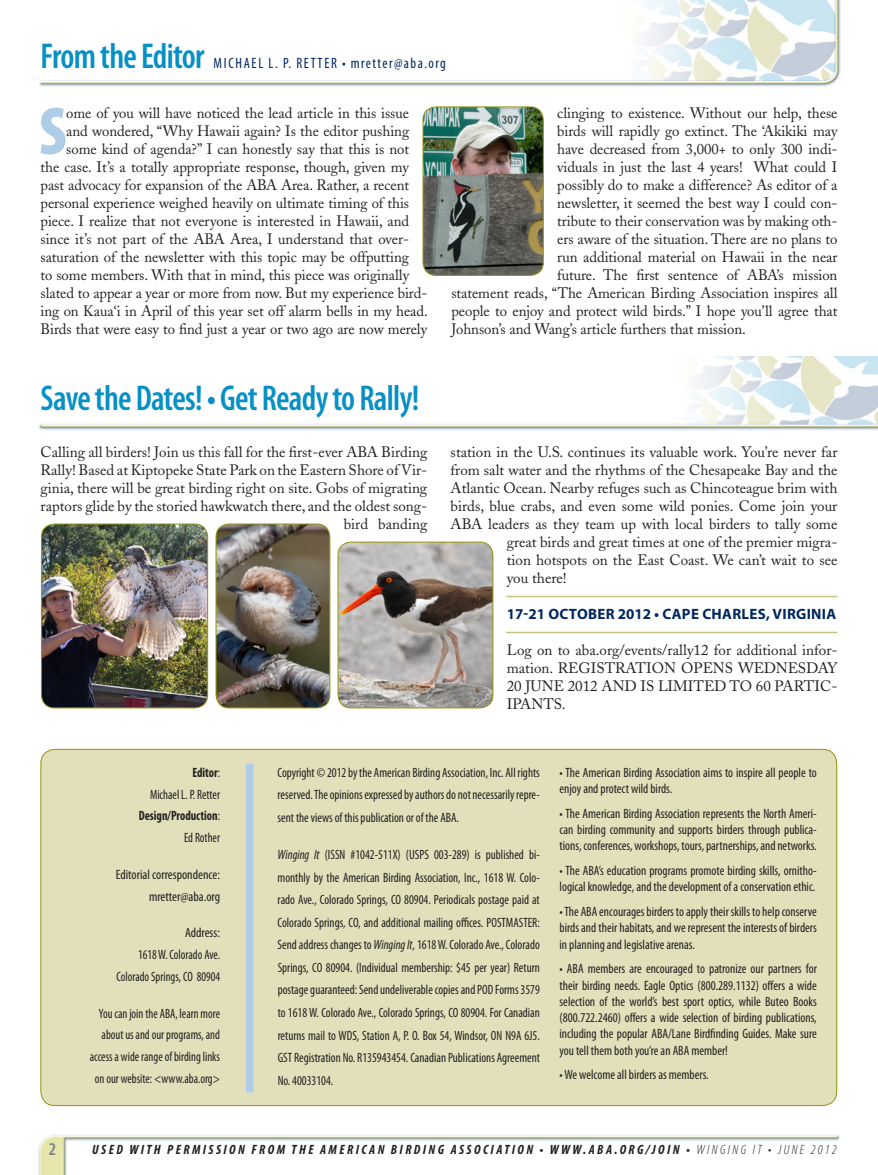
<style>
.page{position:relative;width:878px;height:1175px;background:#fff}
.page>*{position:absolute;margin:0;border:0;box-sizing:border-box;transform-origin:0 0}
.t1{font:900 condensed 68.4px "Myriad Pro";color:#b0cde7}
.t2{font:600 condensed 36px "Myriad Pro";letter-spacing:-.02em;color:#0790c6;scale:.95 1}
.t3{font:600 condensed 18px "Myriad Pro";color:#808285}
.t4{font:15px/18px "Adobe Caslon";letter-spacing:-.005em;color:#231f20;text-align:right}
.t5{font:700 15px "Myriad Pro";letter-spacing:.02em;color:#00285e}
.t6{font:condensed 15px "Myriad Pro";letter-spacing:.12em;color:#00285e;scale:.95 1}
.t7{font:condensed 13.5px/16.2px "Myriad Pro";color:#231f20;text-align:justify;scale:.96 1}
.t8{font:condensed 13.5px/22.5px "Myriad Pro";color:#231f20;text-align:justify;scale:.93 1}
.t9{font:condensed 13.5px/21.8px "Myriad Pro";color:#231f20;text-align:right;scale:.9 1}
.t10{font:condensed 13.5px/21.8px "Myriad Pro";color:#231f20;text-align:right}
.t11{font:italic 700 condensed 13.5px "Myriad Pro";letter-spacing:.18em;color:#231f20}
.t12{font:italic 300 condensed 13.5px "Myriad Pro";letter-spacing:.18em;color:#231f20}
.s1{font-weight:700}
.s2{font-style:italic}
</style>
<div class="page">
<img style="left:38px;top:0;width:840px;height:1174px">
<img style="left:423px;top:107px;width:120px;height:168px">
<div style="left:422px;top:106px;width:121px;height:170px;border:1px solid #939407;border-radius:13px"></div>
<img style="left:41px;top:524px;width:167px;height:184px">
<div style="left:41px;top:523px;width:167px;height:185px;border:1px solid #939407;border-radius:13px"></div>
<img style="left:216px;top:524px;width:114px;height:184px">
<div style="left:216px;top:523px;width:114px;height:185px;border:1px solid #939407;border-radius:13px"></div>
<img style="left:338px;top:542px;width:155px;height:166px">
<div style="left:337px;top:542px;width:156px;height:166px;border:1px solid #939407;border-radius:13px"></div>
<div style="left:41px;top:749px;width:795px;height:356px;background:#e1e0ba;border-radius:14px"></div>
<div style="left:246px;top:763px;width:7px;height:329px;background:#b0cde7"></div>
<hr style="left:506px;top:596px;width:331px;height:1px;background:#c6c580">
<hr style="left:506px;top:632px;width:331px;height:1px;background:#c6c580">
<img style="left:38px;top:357px;width:840px;height:113px">
<h2 class="t2" style="left:40px;top:36px;width:174px">From the Editor</h2>
<p class="t6" style="left:213px;top:54px;width:246px">Michael L. P. retter • mretter@aba.org</p>
<h1 class="t1" style="left:39px;top:93px;width:29px">S</h1>
<p class="t4" style="left:66px;top:104px;width:344px">ome of you will have noticed the lead article in this issue</p>
<p class="t4" style="left:66px;top:122px;width:344px">and wondered, “Why Hawaii again? Is the editor pushing</p>
<p class="t4" style="left:66px;top:140px;width:344px">some kind of agenda?” I can honestly say that this is not</p>
<p class="t4" style="left:41px;top:158px;width:370px">the case. It’s a totally appropriate response, though, given my</p>
<p class="t4" style="left:41px;top:176px;width:370px">past advocacy for expansion of the ABA Area. Rather, a recent</p>
<p class="t4" style="left:41px;top:194px;width:370px">personal experience weighed heavily on ultimate timing of this</p>
<p class="t4" style="left:41px;top:212px;width:370px">piece. I realize that not everyone is interested in Hawaii, and</p>
<p class="t4" style="left:41px;top:230px;width:370px">since it’s not part of the ABA Area, I understand that over-</p>
<p class="t4" style="left:41px;top:248px;width:370px">saturation of the newsletter with this topic may be offputting</p>
<p class="t4" style="left:41px;top:266px;width:370px">to some members. With that in mind, this piece was originally</p>
<p class="t4" style="left:41px;top:284px;width:388px">slated to appear a year or more from now. But my experience bird-</p>
<p class="t4" style="left:41px;top:302px;width:389px">ing on Kaua‘i in April of this year set off alarm bells in my head.</p>
<p class="t4" style="left:41px;top:320px;width:388px">Birds that were easy to find just a year or two ago are now merely</p>
<p class="t4" style="left:557px;top:104px;width:282px">clinging to existence. Without our help, these</p>
<p class="t4" style="left:557px;top:122px;width:282px">birds will rapidly go extinct. The ‘Akikiki may</p>
<p class="t4" style="left:557px;top:140px;width:282px">have decreased from 3,000+ to only 300 indi-</p>
<p class="t4" style="left:557px;top:158px;width:282px">viduals in just the last 4 years! What could I</p>
<p class="t4" style="left:557px;top:176px;width:282px">possibly do to make a difference? As editor of a</p>
<p class="t4" style="left:557px;top:194px;width:282px">newsletter, it seemed the best way I could con-</p>
<p class="t4" style="left:557px;top:212px;width:282px">tribute to their conservation was by making oth-</p>
<p class="t4" style="left:557px;top:230px;width:282px">ers aware of the situation. There are no plans to</p>
<p class="t4" style="left:557px;top:248px;width:282px">run additional material on Hawaii in the near</p>
<p class="t4" style="left:557px;top:266px;width:282px">future. The first sentence of ABA’s mission</p>
<p class="t4" style="left:451px;top:284px;width:387px">statement reads, “The American Birding Association inspires all</p>
<p class="t4" style="left:451px;top:302px;width:387px">people to enjoy and protect wild birds.” I hope you’ll agree that</p>
<p class="t4" style="left:451px;top:320px;width:296px">Johnson’s and Wang’s article furthers that mission.</p>
<h2 class="t2" style="left:40px;top:379px;width:400px">Save the Dates! • Get Ready to Rally!</h2>
<p class="t4" style="left:40px;top:443px;width:388px">Calling all birders! Join us this fall for the first-ever ABA Birding Rally! Based at Kiptopeke State Park on the Eastern Shore of Vir&shy;ginia, there will be great birding right on site. Gobs of migrating raptors glide by the storied hawkwatch there, and the oldest song&shy;bird banding</p>
<p class="t4" style="left:450px;top:443px;width:388px">station in the U.S. continues its valuable work. You’re never far</p>
<p class="t4" style="left:450px;top:461px;width:388px">from salt water and the rhythms of the Chesapeake Bay and the</p>
<p class="t4" style="left:450px;top:479px;width:388px">Atlantic Ocean. Nearby refuges such as Chincoteague brim with</p>
<p class="t4" style="left:450px;top:497px;width:388px">birds, blue crabs, and even some wild ponies. Come join your</p>
<p class="t4" style="left:450px;top:515px;width:388px">ABA leaders as they team up with local birders to tally some</p>
<p class="t4" style="left:507px;top:533px;width:332px">great birds and great times at one of the premier migra-</p>
<p class="t4" style="left:507px;top:551px;width:332px">tion hotspots on the East Coast. We can’t wait to see</p>
<p class="t4" style="left:507px;top:569px;width:61px">you there!</p>
<p class="t5" style="left:507px;top:606px;width:330px">17-21 OCTOBER 2012 • CAPE CHARLES, VIRGINIA</p>
<p class="t4" style="left:507px;top:641px;width:332px;text-align:justify">Log on to aba.org/events/rally12 for additional infor&shy;mation. REGISTRATION OPENS WEDNESDAY 20 JUNE 2012 AND IS LIMITED TO 60 PARTIC-IPANTS.</p>
<p class="t3" style="left:49px;top:1139px;width:9px">2</p>
<p class="t9" style="left:139px;top:761px;width:92px"><span class="s1">Editor</span>:<br>Michael L. P. Retter<br><span class="s1">Design/Production</span>:<br>Ed Rother</p>
<p class="t10" style="left:116px;top:863px;width:106px">Editorial correspondence: mretter@aba.org</p>
<p class="t10" style="left:116px;top:922px;width:105px">Address:<br>1618 W. Colorado Ave.<br>Colorado Springs, CO 80904</p>
<p class="t9" style="left:90px;top:1002px;width:146px">You can join the ABA, learn more about us and our programs, and access a wide range of birding links on our website: &lt;www.aba.org&gt;</p>
<p class="t8" style="left:278px;top:761px;width:283px">Copyright © 2012 by the American Birding Association, Inc. All rights reserved. The opinions expressed by authors do not necessarily repre&shy;sent the views of this publication or of the ABA.</p>
<p class="t8" style="left:277px;top:844px;width:283px"><span class="s2">Winging It</span> (ISSN #1042-511X) (USPS 003-289) is published bi&shy;monthly by the American Birding Association, Inc., 1618 W. Colo&shy;rado Ave., Colorado Springs, CO 80904. Periodicals postage paid at Colorado Springs, CO, and additional mailing offices. POSTMASTER:<br>Send address changes to <span class="s2">Winging It</span>, 1618 W. Colorado Ave., Colorado Springs, CO 80904. (Individual membership: $45 per year) Return postage guaranteed: Send undeliverable copies and POD Forms 3579 to 1618 W. Colorado Ave., Colorado Springs, CO 80904. For Canadian returns mail to WDS, Station A, P. O. Box 54, Windsor, ON N9A 6J5.<br>GST Registration No. R135943454. Canadian Publications Agreement No. 40033104.</p>
<p class="t7" style="left:559px;top:764px;width:269px">• The American Birding Association aims to inspire all people to enjoy and protect wild birds.</p>
<p class="t7" style="left:559px;top:805px;width:269px">• The American Birding Association represents the North Ameri&shy;can birding community and supports birders through publica&shy;tions, conferences, workshops, tours, partnerships, and networks.</p>
<p class="t7" style="left:559px;top:862px;width:269px">• The ABA’s education programs promote birding skills, ornitho&shy;logical knowledge, and the development of a conservation ethic.</p>
<p class="t7" style="left:559px;top:904px;width:269px">• The ABA encourages birders to apply their skills to help conserve birds and their habitats, and we represent the interests of birders in planning and legislative arenas.</p>
<p class="t7" style="left:559px;top:961px;width:269px">• ABA members are encouraged to patronize our partners for their birding needs. Eagle Optics (800.289.1132) offers a wide selection of the world’s best sport optics, while Buteo Books (800.722.2460) offers a wide selection of birding publications, including the popular ABA/Lane Birdfinding Guides. Make sure you tell them both you’re an ABA member!</p>
<p class="t7" style="left:559px;top:1067px;width:157px">• We welcome all birders as members.</p>
<p class="t11" style="left:92px;top:1141px;width:505px">USED WITH PERMISSION FROM THE AMERICAN BIRDING ASSOCIATION • WWW.ABA</p>
<p class="t12" style="left:614px;top:1141px;width:224px"><span class="s1">.ORG/JOIN •</span> WINGING IT • JUNE 2012</p>
</div>
